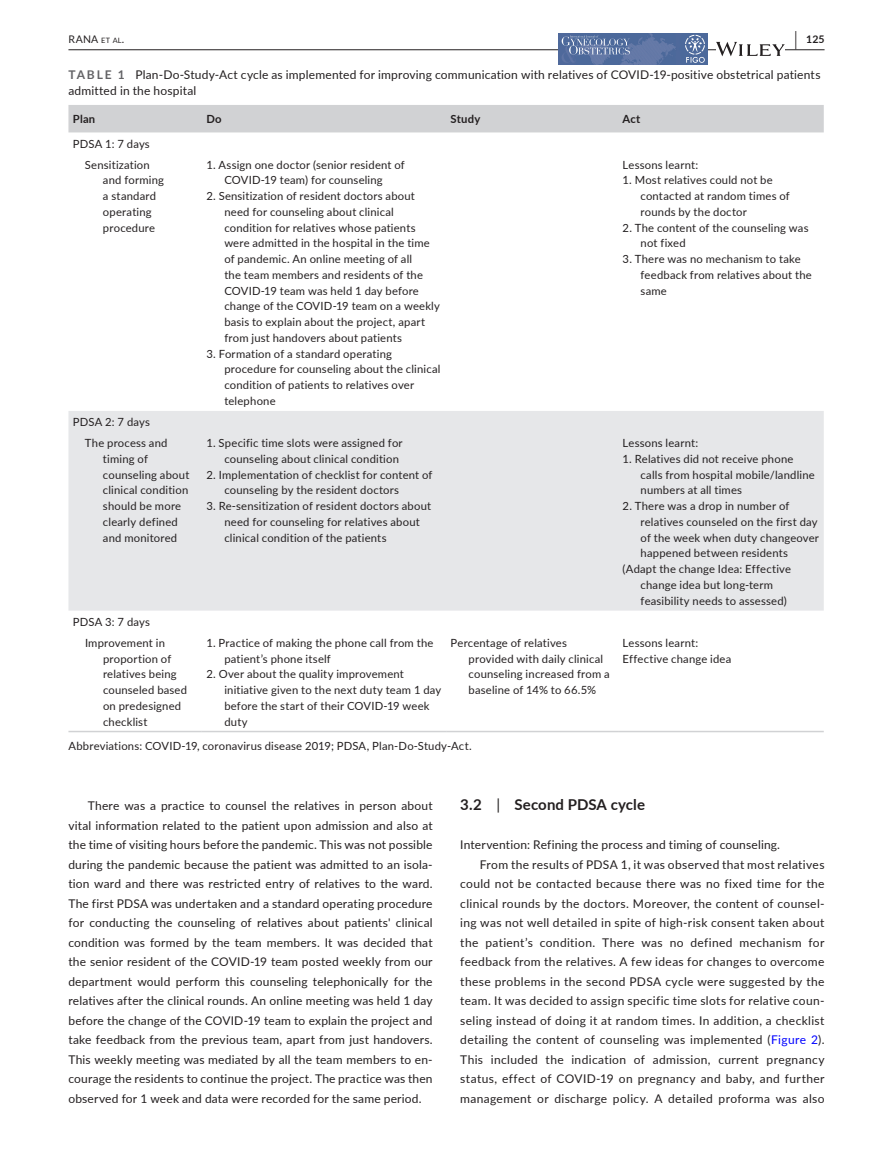
<style>
.page{position:relative;width:893px;height:1174px;background:#fff}
.page>*{position:absolute;margin:0;border:0;box-sizing:border-box;transform-origin:0 0}
.t1{font:700 15px "Lato";letter-spacing:.005em;color:#231f20}
.t2{font:12px/19.5px "Lato";letter-spacing:.025em;color:#231f20;text-align:justify}
.t3{font:11.25px/15.8px "Lato";letter-spacing:.015em;color:#231f20}
.t4{font:700 11.25px "Lato";letter-spacing:.02em;color:#231f20}
.t5{font:10.5px "Lato";color:#231f20}
.t6{font:700 10.5px "Lato";color:#231f20}
.s1{font-size:7.35px}
.s2{font-size:19.5px}
.s3{font-weight:700;color:#636366}
.s4{font-weight:400}
.s5{color:#00f}
</style>
<div class="page">
<hr style="left:68px;top:49px;width:756px;height:1px;background:#231f20">
<img style="left:558px;top:34px;width:150px;height:30px">
<svg style="left:562px;top:35px;width:68px;height:28px;background:#667da8"></svg>
<svg style="left:685px;top:35px;width:20px;height:28px"></svg>
<svg style="left:716px;top:42px;width:69px;height:14px"></svg>
<div style="left:68px;top:105px;width:756px;height:27px;background:#d1d2d4"></div>
<div style="left:68px;top:411px;width:756px;height:199px;background:#e6e7e9"></div>
<hr style="left:68px;top:731px;width:134px;height:1px;background:#d1d2d4">
<hr style="left:202px;top:731px;width:244px;height:1px;background:#d1d2d4">
<hr style="left:446px;top:731px;width:172px;height:1px;background:#d1d2d4">
<hr style="left:618px;top:731px;width:206px;height:1px;background:#d1d2d4">
<p class="t5" style="left:68px;top:31px;width:57px">RANA <span class="s1">et al</span>.</p>
<p class="t6" style="left:795px;top:31px;width:31px"><span class="s2">|</span> 125</p>
<p class="t2" style="left:68px;top:66px;width:753px;line-height:16.5px"><span class="s3">TABLE 1</span> Plan-Do-Study-Act cycle as implemented for improving communication with relatives of COVID-19-positive obstetrical patients admitted in the hospital</p>
<p class="t4" style="left:73px;top:111px;width:24px">Plan</p>
<p class="t4" style="left:206px;top:111px;width:17px">Do</p>
<p class="t4" style="left:451px;top:111px;width:31px">Study</p>
<p class="t4" style="left:623px;top:111px;width:19px">Act</p>
<p class="t3" style="left:73px;top:132px;width:78px;line-height:21px;text-align:right">PDSA 1: 7 days<br>Sensitization</p>
<p class="t3" style="left:103px;top:172px;width:63px">and forming a standard operating procedure</p>
<p class="t3" style="left:206px;top:156px;width:200px;text-align:center">1. Assign one doctor (senior resident of<br>COVID-19 team) for counseling</p>
<p class="t3" style="left:224px;top:188px;width:217px;text-indent:-18px">2. Sensitization of resident doctors about need for counseling about clinical condition for relatives whose patients were admitted in the hospital in the time of pandemic. An online meeting of all<br>the team members and residents of the COVID-19 team was held 1 day before change of the COVID-19 team on a weekly basis to explain about the project, apart from just handovers about patients</p>
<p class="t3" style="left:224px;top:345px;width:218px;text-indent:-18px">3. Formation of a standard operating procedure for counseling about the clinical condition of patients to relatives over telephone</p>
<p class="t3" style="left:623px;top:156px;width:77px">Lessons learnt:</p>
<p class="t3" style="left:641px;top:172px;width:151px;text-indent:-18px">1. Most relatives could not be contacted at random times of rounds by the doctor</p>
<p class="t3" style="left:641px;top:219px;width:169px;text-indent:-18px">2. The content of the counseling was not fixed</p>
<p class="t3" style="left:641px;top:251px;width:173px;text-indent:-18px">3. There was no mechanism to take feedback from relatives about the same</p>
<p class="t3" style="left:85px;top:411px;width:84px;line-height:21px;text-indent:-12px">PDSA 2: 7 days<br>The process and</p>
<p class="t3" style="left:103px;top:450px;width:88px">timing of counseling about clinical condition should be more clearly defined and monitored</p>
<p class="t3" style="left:85px;top:610px;width:82px;line-height:21px;text-indent:-12px">PDSA 3: 7 days<br>Improvement in</p>
<p class="t3" style="left:103px;top:650px;width:86px">proportion of relatives being counseled based on predesigned checklist</p>
<p class="t3" style="left:224px;top:434px;width:180px;text-indent:-18px">1. Specific time slots were assigned for counseling about clinical condition</p>
<p class="t3" style="left:224px;top:466px;width:210px;text-indent:-18px">2. Implementation of checklist for content of counseling by the resident doctors</p>
<p class="t3" style="left:224px;top:497px;width:208px;text-indent:-18px">3. Re-sensitization of resident doctors about need for counseling for relatives about clinical condition of the patients</p>
<p class="t3" style="left:623px;top:434px;width:77px">Lessons learnt:</p>
<p class="t3" style="left:641px;top:450px;width:176px;text-indent:-18px">1. Relatives did not receive phone calls from hospital mobile/landline numbers at all times</p>
<p class="t3" style="left:623px;top:497px;width:168px">2. There was a drop in number of</p>
<p class="t3" style="left:641px;top:513px;width:178px">relatives counseled on the first day</p>
<p class="t3" style="left:641px;top:529px;width:180px">of the week when duty changeover</p>
<p class="t3" style="left:641px;top:545px;width:149px">happened between residents</p>
<p class="t3" style="left:623px;top:560px;width:170px">(Adapt the change Idea: Effective</p>
<p class="t3" style="left:641px;top:576px;width:134px">change idea but long-term</p>
<p class="t3" style="left:641px;top:592px;width:148px">feasibility needs to assessed)</p>
<p class="t3" style="left:224px;top:634px;width:211px;text-indent:-18px">1. Practice of making the phone call from the patient’s phone itself</p>
<p class="t3" style="left:224px;top:666px;width:218px;text-indent:-18px">2. Over about the quality improvement initiative given to the next duty team 1 day before the start of their COVID-19 week duty</p>
<p class="t3" style="left:469px;top:634px;width:143px;text-indent:-18px">Percentage of relatives provided with daily clinical counseling increased from a baseline of 14% to 66.5%</p>
<p class="t3" style="left:623px;top:634px;width:110px">Lessons learnt:<br>Effective change idea</p>
<p class="t3" style="left:69px;top:738px;width:405px">Abbreviations: COVID-19, coronavirus disease 2019; PDSA, Plan-Do-Study-Act.</p>
<p class="t2" style="left:68px;top:795px;width:366px;text-indent:20px">There was a practice to counsel the relatives in person about vital information related to the patient upon admission and also at the time of visiting hours before the pandemic. This was not possible during the pandemic because the patient was admitted to an isola&shy;tion ward and there was restricted entry of relatives to the ward.<br>The first PDSA was undertaken and a standard operating procedure for conducting the counseling of relatives about patients' clinical condition was formed by the team members. It was decided that the senior resident of the COVID-19 team posted weekly from our department would perform this counseling telephonically for the relatives after the clinical rounds. An online meeting was held 1 day before the change of the COVID-19 team to explain the project and take feedback from the previous team, apart from just handovers.<br>This weekly meeting was mediated by all the team members to en&shy;courage the residents to continue the project. The practice was then observed for 1 week and data were recorded for the same period.</p>
<h1 class="t1" style="left:460px;top:794px;width:186px">3.2 <span class="s4">|</span> Second PDSA cycle</h1>
<p class="t2" style="left:460px;top:834px;width:321px">Intervention: Refining the process and timing of counseling.</p>
<p class="t2" style="left:480px;top:854px;width:346px">From the results of PDSA 1, it was observed that most relatives</p>
<p class="t2" style="left:460px;top:873px;width:366px">could not be contacted because there was no fixed time for the</p>
<p class="t2" style="left:460px;top:893px;width:366px">clinical rounds by the doctors. Moreover, the content of counsel-</p>
<p class="t2" style="left:460px;top:912px;width:366px">ing was not well detailed in spite of high-risk consent taken about</p>
<p class="t2" style="left:460px;top:932px;width:366px">the patient’s condition. There was no defined mechanism for</p>
<p class="t2" style="left:460px;top:951px;width:366px">feedback from the relatives. A few ideas for changes to overcome</p>
<p class="t2" style="left:460px;top:971px;width:366px">these problems in the second PDSA cycle were suggested by the</p>
<p class="t2" style="left:460px;top:990px;width:366px">team. It was decided to assign specific time slots for relative coun-</p>
<p class="t2" style="left:460px;top:1010px;width:366px">seling instead of doing it at random times. In addition, a checklist</p>
<p class="t2" style="left:460px;top:1029px;width:366px">detailing the content of counseling was implemented (<span class="s5">Figure 2</span>).</p>
<p class="t2" style="left:460px;top:1049px;width:366px">This included the indication of admission, current pregnancy</p>
<p class="t2" style="left:460px;top:1068px;width:366px">status, effect of COVID-19 on pregnancy and baby, and further</p>
<p class="t2" style="left:460px;top:1088px;width:366px">management or discharge policy. A detailed proforma was also</p>
</div>
